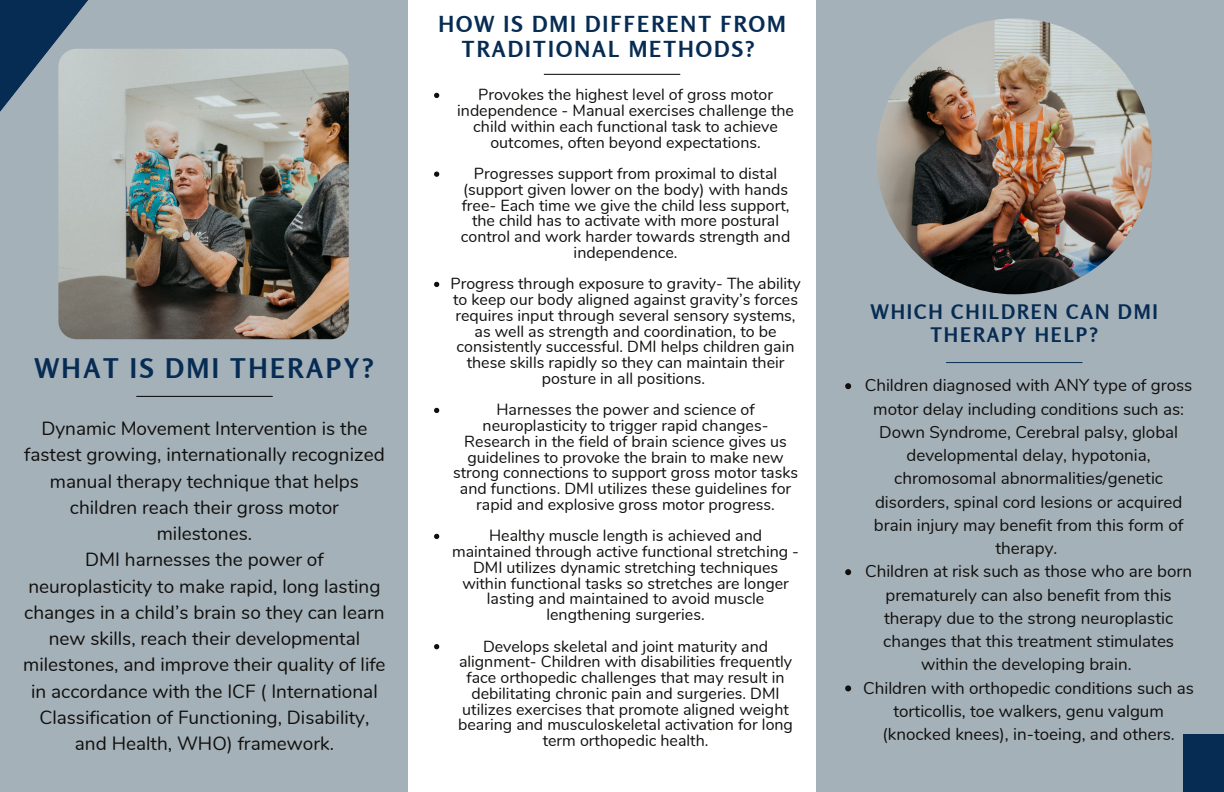
<style>
.page{position:relative;width:1224px;height:792px;background:#a5b1b9}
.page>*{position:absolute;margin:0;border:0;box-sizing:border-box;transform-origin:0 0}
.t1{font:700 27px "Rosario";letter-spacing:.095em;color:#072c53}
.t2{font:700 22px/25.5px "Rosario";letter-spacing:.095em;color:#072c53;text-align:center}
.t3{font:700 20px/22.5px "Rosario";letter-spacing:.095em;color:#072c53;text-align:center}
.t4{font:19px/26.2px "Nunito";color:#100f0d;text-align:center}
.t5{font:17px/23.3px "Nunito";color:#100f0d;text-align:center}
.t6{font:16px/15.8px "Nunito";color:#100f0d;text-align:center}
</style>
<div class="page">
<svg style="left:0;top:0;width:88px;height:112px"></svg>
<img style="left:58px;top:49px;width:291px;height:290px;border-radius:18px">
<hr style="left:137px;top:396px;width:135px;height:1px;background:#000">
<div style="left:408px;top:0;width:408px;height:792px;background:#fff"></div>
<hr style="left:544px;top:74px;width:136px;height:1px;background:#000">
<hr style="left:946px;top:362px;width:136px;height:1px;background:#072c53">
<div style="left:1183px;top:734px;width:41px;height:58px;background:#072c53"></div>
<svg style="left:434px;top:93px;width:5px;height:5px"></svg>
<svg style="left:434px;top:172px;width:5px;height:5px"></svg>
<svg style="left:434px;top:282px;width:5px;height:5px"></svg>
<svg style="left:434px;top:408px;width:5px;height:5px"></svg>
<svg style="left:434px;top:534px;width:5px;height:5px"></svg>
<svg style="left:434px;top:644px;width:5px;height:5px"></svg>
<svg style="left:845px;top:383px;width:6px;height:6px"></svg>
<svg style="left:845px;top:569px;width:6px;height:6px"></svg>
<svg style="left:845px;top:685px;width:6px;height:6px"></svg>
<img style="left:876px;top:18px;width:276px;height:276px;border-radius:50%">
<h1 class="t1" style="left:35px;top:352px;width:341px">WHAT IS DMI THERAPY?</h1>
<p class="t4" style="left:23px;top:414px;width:364px">Dynamic Movement Intervention is the fastest growing, internationally recognized manual therapy technique that helps children reach their gross motor milestones.<br>DMI harnesses the power of neuroplasticity to make rapid, long lasting changes in a child’s brain so they can learn new skills, reach their developmental milestones, and improve their quality of life in accordance with the ICF ( International Classification of Functioning, Disability, and Health, WHO) framework.</p>
<h2 class="t2" style="left:438px;top:11px;width:349px">HOW IS DMI DIFFERENT FROM<br>TRADITIONAL METHODS?</h2>
<p class="t6" style="left:457px;top:86px;width:338px">Provokes the highest level of gross motor independence - Manual exercises challenge the child within each functional task to achieve outcomes, often beyond expectations.</p>
<p class="t6" style="left:461px;top:165px;width:331px">Progresses support from proximal to distal (support given lower on the body) with hands free- Each time we give the child less support, the child has to activate with more postural control and work harder towards strength and independence.</p>
<p class="t6" style="left:450px;top:275px;width:352px">Progress through exposure to gravity- The ability to keep our body aligned against gravity’s forces requires input through several sensory systems, as well as strength and coordination, to be consistently successful. DMI helps children gain these skills rapidly so they can maintain their posture in all positions.</p>
<p class="t6" style="left:453px;top:401px;width:347px">Harnesses the power and science of neuroplasticity to trigger rapid changes-Research in the field of brain science gives us guidelines to provoke the brain to make new strong connections to support gross motor tasks and functions. DMI utilizes these guidelines for rapid and explosive gross motor progress.</p>
<p class="t6" style="left:452px;top:527px;width:349px">Healthy muscle length is achieved and maintained through active functional stretching - DMI utilizes dynamic stretching techniques within functional tasks so stretches are longer lasting and maintained to avoid muscle lengthening surgeries.</p>
<p class="t6" style="left:458px;top:637px;width:336px">Develops skeletal and joint maturity and alignment- Children with disabilities frequently face orthopedic challenges that may result in debilitating chronic pain and surgeries. DMI utilizes exercises that promote aligned weight bearing and musculoskeletal activation for long term orthopedic health.</p>
<p class="t3" style="left:871px;top:301px;width:288px">WHICH CHILDREN CAN DMI<br>THERAPY HELP?</p>
<p class="t5" style="left:863px;top:373px;width:332px">Children diagnosed with ANY type of gross motor delay including conditions such as:<br>Down Syndrome, Cerebral palsy, global developmental delay, hypotonia, chromosomal abnormalities/genetic disorders, spinal cord lesions or acquired brain injury may benefit from this form of therapy.<br>Children at risk such as those who are born prematurely can also benefit from this therapy due to the strong neuroplastic changes that this treatment stimulates within the developing brain.<br>Children with orthopedic conditions such as torticollis, toe walkers, genu valgum (knocked knees), in-toeing, and others.</p>
</div>
